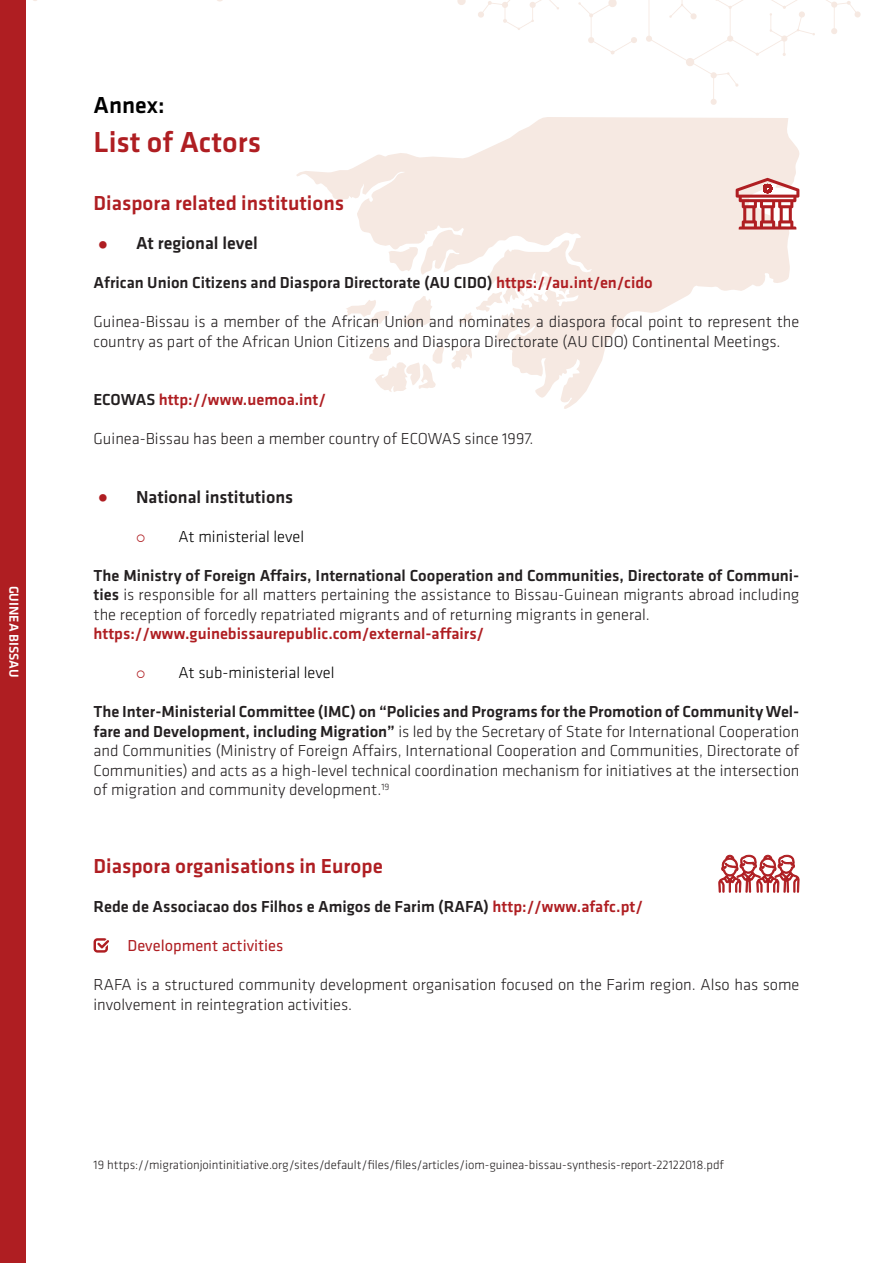
<style>
.page{position:relative;width:893px;height:1263px;background:#fff}
.page>*{position:absolute;margin:0;border:0;box-sizing:border-box;transform-origin:0 0}
.t1{font:500 30px "Klavika";color:#af1e22}
.t2{font:500 24px "Klavika";color:#000}
.Numbered_List{font:500 21px "Klavika";color:#af1e22}
.t3{font:500 18px "Klavika";color:#231f20}
.t4{font:300 16.5px/19.5px "Klavika";color:#231f20}
.t5{font:500 16.5px "Klavika";color:#231f20}
.t6{font:500 16.5px "Klavika";color:#af1e22}
.t7{font:300 16.5px "Klavika";color:#000}
.List_Paragraph{font:16.5px "Klavika";color:#af1e22}
.t8{font:500 13.5px "Klavika";color:#fff}
.Footnote{font:300 12.75px "Klavika";color:#231f20}
.s1{color:#af1e22}
.s2{color:#231f20}
.s3{font-weight:500}
</style>
<div class="page">
<div style="left:0;top:0;width:26px;height:1263px;background:#af1e22"></div>
<svg style="left:578px;top:0;width:59px;height:55px"></svg>
<svg style="left:457px;top:0;width:102px;height:30px"></svg>
<svg style="left:646px;top:0;width:215px;height:105px"></svg>
<svg style="left:296px;top:117px;width:503px;height:292px;fill:#f7ece6"></svg>
<svg style="left:736px;top:178px;width:63px;height:52px"></svg>
<svg style="left:718px;top:854px;width:82px;height:39px"></svg>
<svg style="left:94px;top:938px;width:15px;height:15px"></svg>
<p class="t8" style="left:23px;top:585px;width:93px;rotate:90deg">GUINEA BISSAU</p>
<p class="t2" style="left:94px;top:88px;width:73px">Annex:</p>
<p class="t1" style="left:94px;top:121px;width:169px">List of Actors</p>
<p class="Numbered_List" style="left:94px;top:189px;width:252px">Diaspora related institutions</p>
<p class="t3" style="left:94px;top:231px;width:166px"><span class="s1">•</span> At regional level</p>
<p class="t5" style="left:94px;top:271px;width:561px">African Union Citizens and Diaspora Directorate (AU CIDO) <span class="s1">https://au.int/en/cido</span></p>
<p class="t4" style="left:94px;top:312px;width:707px">Guinea-Bissau is a member of the African Union and nominates a diaspora focal point to represent the country as part of the African Union Citizens and Diaspora Directorate (AU CIDO) Continental Meetings.</p>
<p class="t6" style="left:94px;top:388px;width:234px"><span class="s2">ECOWAS</span> http://www.uemoa.int/</p>
<p class="t4" style="left:94px;top:429px;width:441px">Guinea-Bissau has been a member country of ECOWAS since 1997.</p>
<p class="t3" style="left:94px;top:484px;width:201px"><span class="s1">•</span> National institutions</p>
<p class="t7" style="left:179px;top:526px;width:127px">At ministerial level</p>
<p class="t4" style="left:94px;top:565px;width:707px;text-align:justify"><span class="s3">The Ministry of Foreign Affairs, International Cooperation and Communities, Directorate of Communi&shy;ties</span> is responsible for all matters pertaining the assistance to Bissau-Guinean migrants abroad including the reception of forcedly repatriated migrants and of returning migrants in general.</p>
<p class="t6" style="left:94px;top:622px;width:392px">https://www.guinebissaurepublic.com/external-affairs/</p>
<p class="t7" style="left:179px;top:663px;width:157px">At sub-ministerial level</p>
<p class="t4" style="left:94px;top:702px;width:707px;text-align:justify"><span class="s3">The Inter-Ministerial Committee (IMC) on “Policies and Programs for the Promotion of Community Wel&shy;fare and Development, including Migration”</span> is led by the Secretary of State for International Cooperation and Communities (Ministry of Foreign Affairs, International Cooperation and Communities, Directorate of Communities) and acts as a high-level technical coordination mechanism for initiatives at the intersection of migration and community development.<sup>19</sup></p>
<p class="Numbered_List" style="left:94px;top:852px;width:291px">Diaspora organisations in Europe</p>
<p class="t5" style="left:94px;top:895px;width:551px">Rede de Associacao dos Filhos e Amigos de Farim (RAFA) <span class="s1">http://www.afafc.pt/</span></p>
<p class="List_Paragraph" style="left:128px;top:935px;width:157px">Development activities</p>
<p class="t4" style="left:94px;top:975px;width:707px">RAFA is a structured community development organisation focused on the Farim region. Also has some involvement in reintegration activities.</p>
<p class="Footnote" style="left:94px;top:1157px;width:632px">19 https://migrationjointinitiative.org/sites/default/files/files/articles/iom-guinea-bissau-synthesis-report-22122018.pdf</p>
</div>
